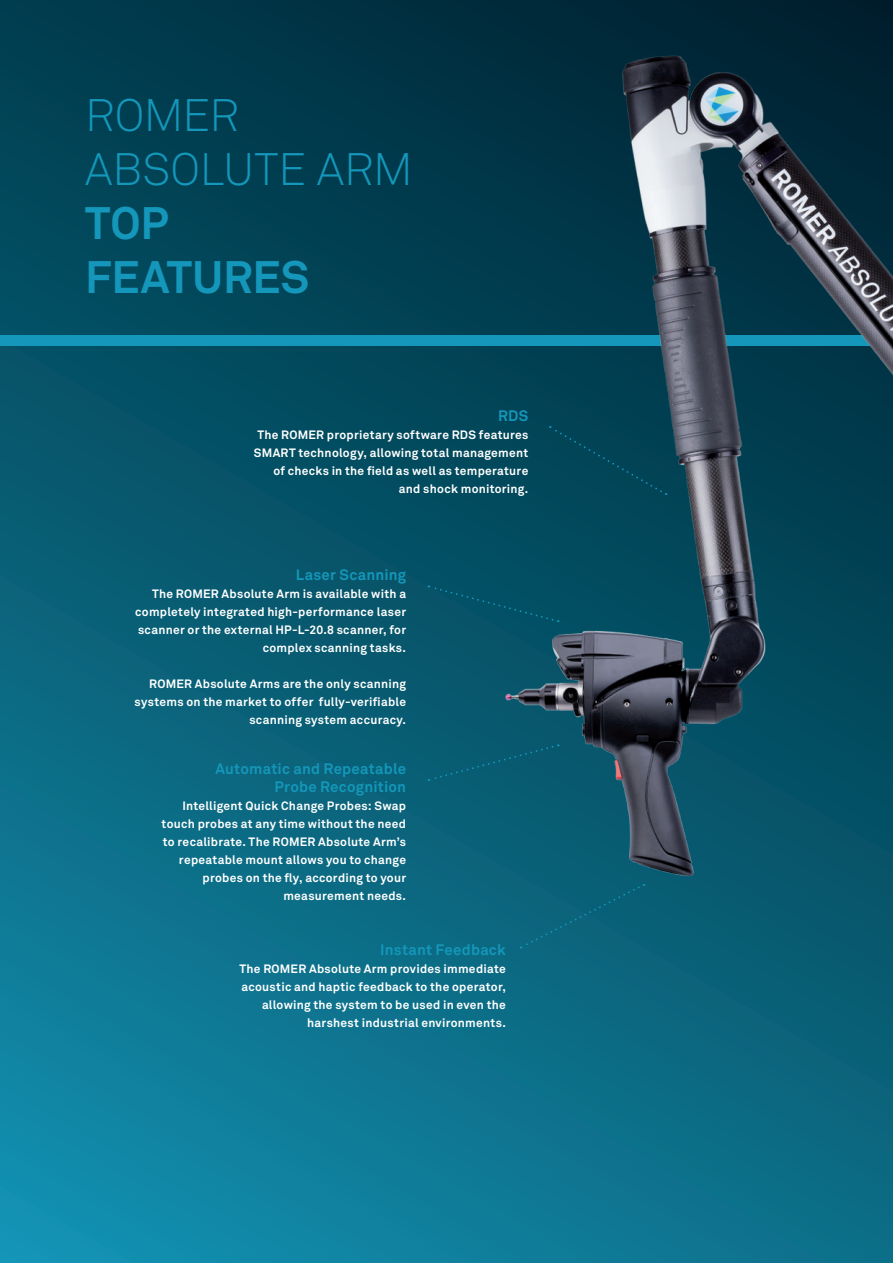
<style>
.page{position:relative;width:893px;height:1263px;background:#fff}
.page>*{position:absolute;margin:0;border:0;box-sizing:border-box;transform-origin:0 0}
.t1{font:45px/54px "Akkurat Light Pro";color:#1497ba}
.t2{font:700 45px/54px "Akkurat Pro";letter-spacing:-.005em;color:#1497ba}
.t3{font:700 15px/18px "Akkurat Pro";letter-spacing:.015em;color:#1497ba;text-align:right}
.t4{font:700 12px/18px "Akkurat Pro";letter-spacing:.025em;color:#fff;text-align:right}
</style>
<div class="page">
<div style="left:0;top:0;width:893px;height:1263px;background:linear-gradient(to bottom,#003241,#1289a8)"></div>
<div style="left:0;top:335px;width:893px;height:11px;background:#1497ba"></div>
<img style="left:490px;top:43px;width:403px;height:1220px">
<div style="left:428px;top:744px;width:131px;height:37px;background:#085b72"></div>
<div style="left:550px;top:426px;width:117px;height:69px;background:#024457"></div>
<div style="left:428px;top:585px;width:131px;height:37px;background:#025065"></div>
<div style="left:521px;top:884px;width:123px;height:65px;background:#0c637b"></div>
<h1 class="t1" style="left:85px;top:89px;width:329px">ROMER<br>ABSOLUTE ARM</h1>
<h1 class="t2" style="left:85px;top:197px;width:226px">TOP<br>FEATURES</h1>
<p class="t3" style="left:498px;top:407px;width:32px">RDS</p>
<p class="t4" style="left:254px;top:426px;width:276px">The ROMER proprietary software RDS features SMART technology, allowing total management of checks in the field as well as temperature and shock monitoring.</p>
<p class="t3" style="left:296px;top:566px;width:112px">Laser Scanning</p>
<p class="t4" style="left:135px;top:585px;width:272px">The ROMER Absolute Arm is available with a completely integrated high-performance laser scanner or the external HP-L-20.8 scanner, for complex scanning tasks.</p>
<p class="t4" style="left:135px;top:675px;width:273px">ROMER Absolute Arms are the only scanning systems on the market to offer fully-verifiable scanning system accuracy.</p>
<p class="t3" style="left:216px;top:760px;width:192px">Automatic and Repeatable<br>Probe Recognition</p>
<p class="t4" style="left:162px;top:797px;width:246px">Intelligent Quick Change Probes: Swap touch probes at any time without the need to recalibrate. The ROMER Absolute Arm’s repeatable mount allows you to change probes on the fly, according to your measurement needs.</p>
<p class="t3" style="left:380px;top:940px;width:127px">Instant Feedback</p>
<p class="t4" style="left:239px;top:959px;width:268px">The ROMER Absolute Arm provides immediate acoustic and haptic feedback to the operator, allowing the system to be used in even the harshest industrial environments.</p>
</div>
